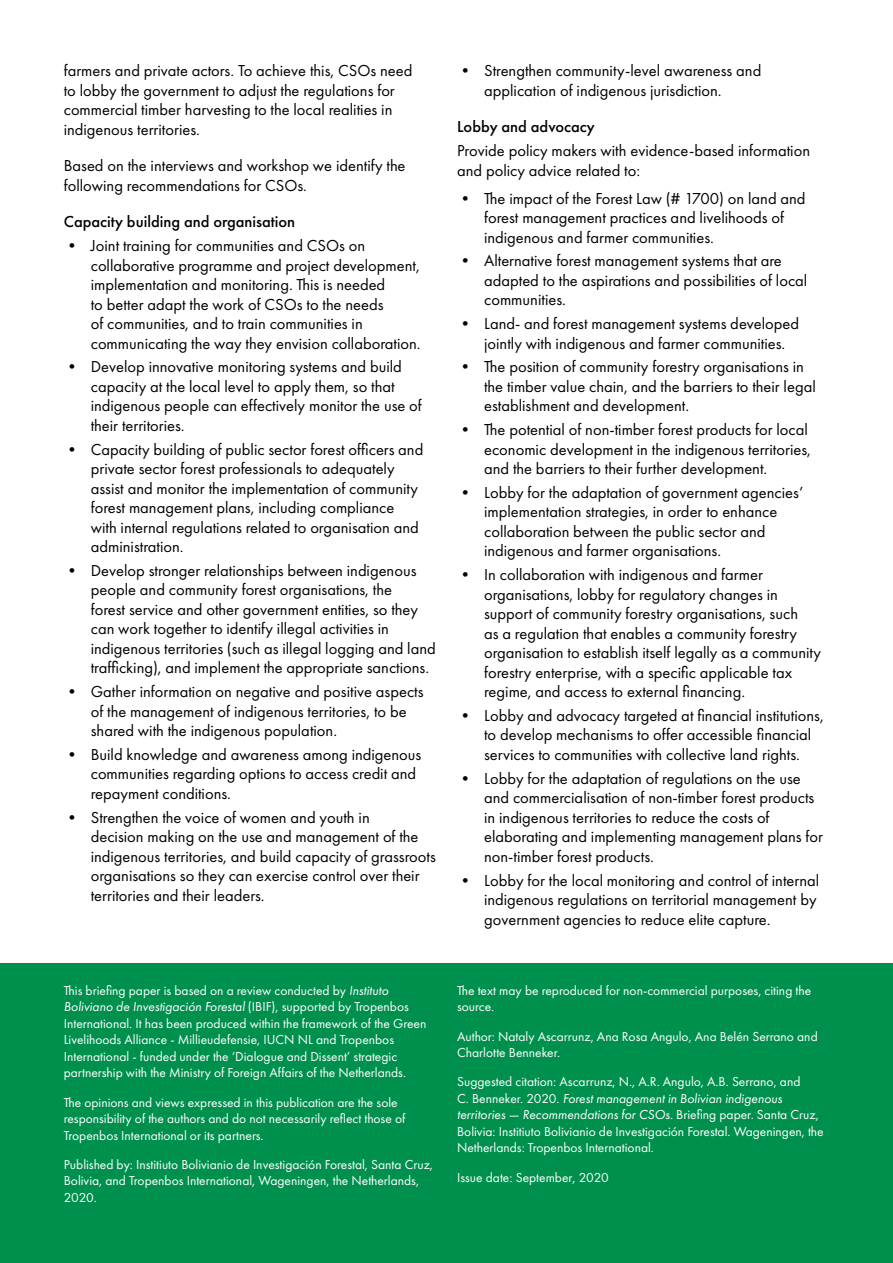
<style>
.page{position:relative;width:893px;height:1263px;background:#fff}
.page>*{position:absolute;margin:0;border:0;box-sizing:border-box;transform-origin:0 0}
.Body{font:16.5px/19.5px "Futura PT";color:#000}
.Hedaing2{font:500 16.5px "Futura PT";color:#000}
.Body-2{font:13.5px/16.5px "Futura PT";color:#fff}
.s1{font-style:italic}
</style>
<div class="page">
<div style="left:0;top:963px;width:893px;height:300px;background:#00904e"></div>
<p class="Body" style="left:64px;top:61px;width:350px">farmers and private actors. To achieve this, CSOs need to lobby the government to adjust the regulations for commercial timber harvesting to the local realities in indigenous territories.</p>
<p class="Body" style="left:64px;top:156px;width:343px">Based on the interviews and workshop we identify the following recommendations for CSOs.</p>
<p class="Hedaing2" style="left:64px;top:212px;width:233px">Capacity building and organisation</p>
<p class="Body" style="left:91px;top:236px;width:331px;text-indent:-27px">• Joint training for communities and CSOs on collaborative programme and project development, implementation and monitoring. This is needed<br>to better adapt the work of CSOs to the needs<br>of communities, and to train communities in communicating the way they envision collaboration.</p>
<p class="Body" style="left:91px;top:357px;width:333px;text-indent:-27px">• Develop innovative monitoring systems and build capacity at the local level to apply them, so that indigenous people can effectively monitor the use of their territories.</p>
<p class="Body" style="left:91px;top:439px;width:334px;text-indent:-27px">• Capacity building of public sector forest officers and private sector forest professionals to adequately assist and monitor the implementation of community forest management plans, including compliance with internal regulations related to organisation and administration.</p>
<p class="Body" style="left:91px;top:561px;width:347px;text-indent:-27px">• Develop stronger relationships between indigenous people and community forest organisations, the<br>forest service and other government entities, so they can work together to identify illegal activities in indigenous territories (such as illegal logging and land trafficking), and implement the appropriate sanctions.</p>
<p class="Body" style="left:91px;top:682px;width:334px;text-indent:-27px">• Gather information on negative and positive aspects of the management of indigenous territories, to be shared with the indigenous population.</p>
<p class="Body" style="left:91px;top:745px;width:332px;text-indent:-27px">• Build knowledge and awareness among indigenous communities regarding options to access credit and repayment conditions.</p>
<p class="Body" style="left:91px;top:807px;width:347px;text-indent:-27px">• Strengthen the voice of women and youth in<br>decision making on the use and management of the indigenous territories, and build capacity of grassroots organisations so they can exercise control over their territories and their leaders.</p>
<p class="Body" style="left:484px;top:61px;width:279px;text-indent:-27px">• Strengthen community-level awareness and application of indigenous jurisdiction.</p>
<p class="Hedaing2" style="left:457px;top:117px;width:139px">Lobby and advocacy</p>
<p class="Body" style="left:457px;top:141px;width:354px">Provide policy makers with evidence-based information and policy advice related to:</p>
<p class="Body" style="left:484px;top:188px;width:323px;text-indent:-27px">• The impact of the Forest Law (# 1700) on land and forest management practices and livelihoods of indigenous and farmer communities.</p>
<p class="Body" style="left:484px;top:251px;width:325px;text-indent:-27px">• Alternative forest management systems that are adapted to the aspirations and possibilities of local communities.</p>
<p class="Body" style="left:484px;top:314px;width:317px;text-indent:-27px">• Land- and forest management systems developed jointly with indigenous and farmer communities.</p>
<p class="Body" style="left:484px;top:357px;width:333px;text-indent:-27px">• The position of community forestry organisations in the timber value chain, and the barriers to their legal establishment and development.</p>
<p class="Body" style="left:484px;top:420px;width:328px;text-indent:-27px">• The potential of non-timber forest products for local economic development in the indigenous territories, and the barriers to their further development.</p>
<p class="Body" style="left:484px;top:483px;width:321px;text-indent:-27px">• Lobby for the adaptation of government agencies’ implementation strategies, in order to enhance collaboration between the public sector and indigenous and farmer organisations.</p>
<p class="Body" style="left:484px;top:565px;width:339px;text-indent:-27px">• In collaboration with indigenous and farmer organisations, lobby for regulatory changes in support of community forestry organisations, such<br>as a regulation that enables a community forestry organisation to establish itself legally as a community forestry enterprise, with a specific applicable tax regime, and access to external financing.</p>
<p class="Body" style="left:484px;top:706px;width:341px;text-indent:-27px">• Lobby and advocacy targeted at financial institutions, to develop mechanisms to offer accessible financial services to communities with collective land rights.</p>
<p class="Body" style="left:484px;top:768px;width:340px;text-indent:-27px">• Lobby for the adaptation of regulations on the use and commercialisation of non-timber forest products in indigenous territories to reduce the costs of elaborating and implementing management plans for non-timber forest products.</p>
<p class="Body" style="left:484px;top:870px;width:337px;text-indent:-27px">• Lobby for the local monitoring and control of internal indigenous regulations on territorial management by government agencies to reduce elite capture.</p>
<p class="Body-2" style="left:64px;top:982px;width:364px">This briefing paper is based on a review conducted by <span class="s1">Instituto Boliviano de Investigación Forestal</span> (IBIF), supported by Tropenbos International. It has been produced within the framework of the Green Livelihoods Alliance - Millieudefensie, IUCN NL and Tropenbos International - funded under the ‘Dialogue and Dissent’ strategic partnership with the Ministry of Foreign Affairs of the Netherlands.</p>
<p class="Body-2" style="left:64px;top:1094px;width:343px">The opinions and views expressed in this publication are the sole responsibility of the authors and do not necessarily reflect those of<br>Tropenbos International or its partners.</p>
<p class="Body-2" style="left:64px;top:1156px;width:371px">Published by: Institiuto Bolivianio de Investigación Forestal, Santa Cruz,<br>Bolivia, and Tropenbos International, Wageningen, the Netherlands,<br>2020.</p>
<p class="Body-2" style="left:457px;top:982px;width:356px">The text may be reproduced for non-commercial purposes, citing the source.</p>
<p class="Body-2" style="left:457px;top:1028px;width:362px">Author: Nataly Ascarrunz, Ana Rosa Angulo, Ana Belén Serrano and<br>Charlotte Benneker.</p>
<p class="Body-2" style="left:457px;top:1073px;width:368px">Suggested citation: Ascarrunz, N., A.R. Angulo, A.B. Serrano, and<br>C. Benneker. 2020. <span class="s1">Forest management in Bolivian indigenous territories — Recommendations for CSOs</span>. Briefing paper. Santa Cruz, Bolivia: Institiuto Bolivianio de Investigación Forestal. Wageningen, the Netherlands: Tropenbos International.</p>
<p class="Body-2" style="left:457px;top:1169px;width:153px">Issue date: September, 2020</p>
</div>
